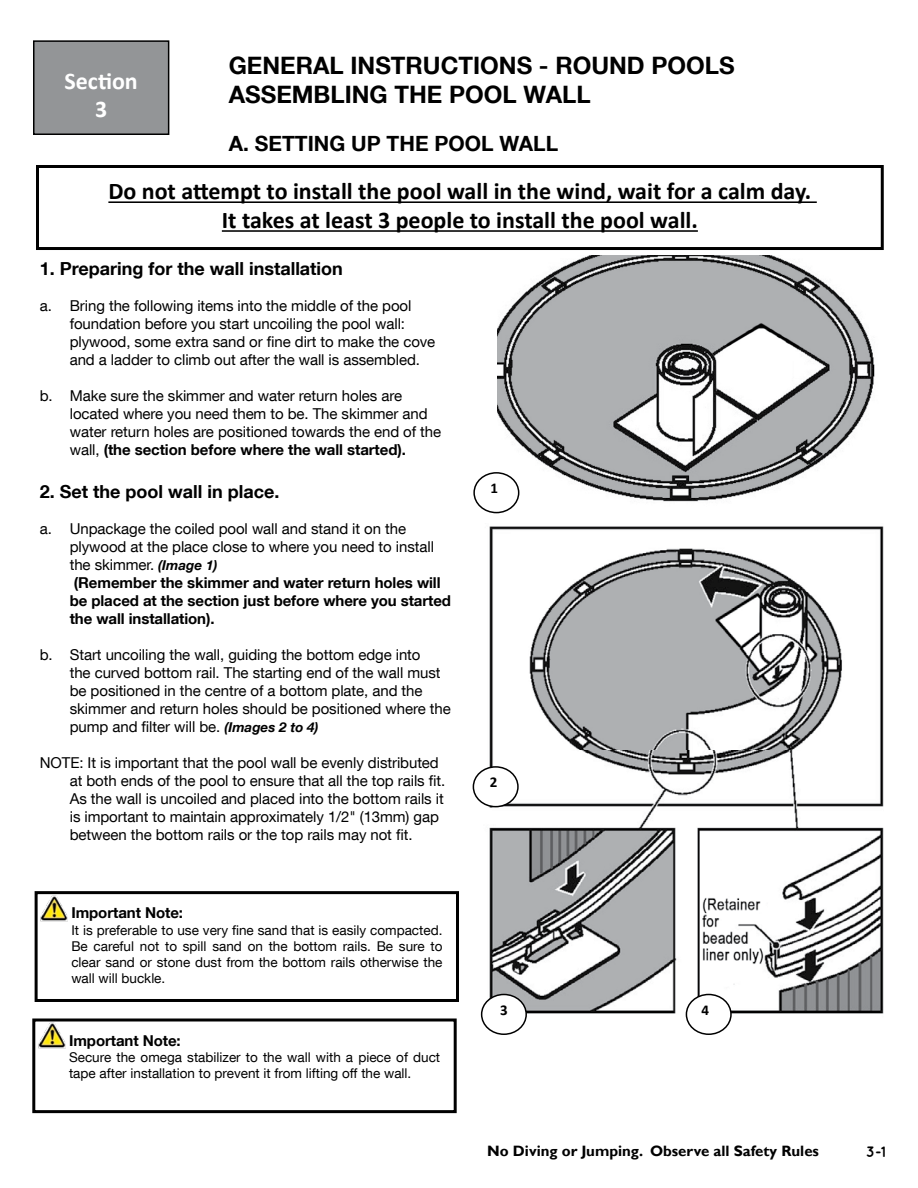
<style>
.page{position:relative;width:918px;height:1188px;background:#fff}
.page>*{position:absolute;margin:0;border:0;box-sizing:border-box;transform-origin:0 0}
.t1{font:700 24px/28.8px "Calibri";color:#000;text-align:center}
.t2{font:700 24px/28.8px "Helvetica Neue LT Com";color:#000}
.t3{font:700 24px/28.8px "Calibri";color:#fff;text-align:center}
.t4{font:700 21px "Helvetica Neue LT Com";color:#000}
.t5{font:700 18px "Helvetica Neue LT Com";color:#000}
.t6{font:15px/18px "Helvetica Neue LT Com";letter-spacing:-.005em;color:#000}
.t7{font:700 15px/18px "Helvetica Neue LT Com";letter-spacing:-.005em;color:#000}
.t8{font:700 15px "Gill Sans";color:#000}
.t9{font:700 15px "Calibri";color:#000}
.t10{font:700 15px "Quicksand";color:#000}
.t11{font:13.5px/16.2px "Helvetica Neue LT Com";color:#000}
.s1{font-weight:700}
.s2{font-weight:400}
.s3{font-style:italic;font-size:13.5px}
.s4{font-weight:700;font-style:italic;font-size:13.5px}
</style>
<div class="page">
<div style="left:34px;top:41px;width:135px;height:93px;background:#939597"></div>
<div style="left:33px;top:40px;width:136px;height:95px;border:2px solid #000"></div>
<hr style="left:108px;top:201px;width:709px;height:2px;background:#000">
<hr style="left:222px;top:230px;width:476px;height:2px;background:#000">
<div style="left:36px;top:165px;width:848px;height:85px;border:3px solid #000"></div>
<img style="left:483px;top:526px;width:400px;height:497px">
<img style="left:497px;top:255px;width:378px;height:258px">
<div style="left:474px;top:473px;width:45px;height:40px;background:#fff;border-radius:50%"></div>
<div style="left:473px;top:472px;width:46px;height:41px;border:2px solid #000;border-radius:50%"></div>
<div style="left:473px;top:767px;width:45px;height:40px;background:#fff;border-radius:50%"></div>
<div style="left:473px;top:766px;width:46px;height:41px;border:2px solid #000;border-radius:50%"></div>
<div style="left:32px;top:1018px;width:425px;height:95px;border:3px solid #000"></div>
<img style="left:35px;top:1018px;width:34px;height:35px">
<img style="left:512px;top:533px;width:348px;height:217px">
<div style="left:482px;top:994px;width:44px;height:40px;background:#fff;border-radius:50%"></div>
<div style="left:481px;top:994px;width:46px;height:41px;border:2px solid #000;border-radius:50%"></div>
<div style="left:686px;top:994px;width:45px;height:40px;background:#fff;border-radius:50%"></div>
<div style="left:686px;top:994px;width:46px;height:41px;border:2px solid #000;border-radius:50%"></div>
<div style="left:35px;top:891px;width:424px;height:111px;border:3px solid #000"></div>
<img style="left:37px;top:891px;width:35px;height:35px">
<h1 class="t3" style="left:65px;top:66px;width:75px">Section<br>3</h1>
<h1 class="t2" style="left:229px;top:50px;width:507px">GENERAL INSTRUCTIONS - ROUND POOLS<br>ASSEMBLING THE POOL WALL</h1>
<h2 class="t4" style="left:229px;top:130px;width:331px">A. SETTING UP THE POOL WALL</h2>
<h1 class="t1" style="left:108px;top:177px;width:704px">Do not attempt to install the pool wall in the wind, wait for a calm day.<br>It takes at least 3 people to install the pool wall.</h1>
<p class="t5" style="left:40px;top:257px;width:305px">1. Preparing for the wall installation</p>
<p class="t6" style="left:70px;top:296px;width:367px;text-indent:-30px">a. Bring the following items into the middle of the pool foundation before you start uncoiling the pool wall: plywood, some extra sand or fine dirt to make the cove and a ladder to climb out after the wall is assembled.</p>
<p class="t6" style="left:70px;top:386px;width:373px;text-indent:-30px">b. Make sure the skimmer and water return holes are located where you need them to be. The skimmer and water return holes are positioned towards the end of the wall, <span class="s1">(the section before where the wall started).</span></p>
<p class="t5" style="left:40px;top:480px;width:241px">2. Set the pool wall in place.</p>
<p class="t7" style="left:70px;top:519px;width:383px;text-indent:-30px"><span class="s2">a. Unpackage the coiled pool wall and stand it on the plywood at the place close to where you need to install the skimmer.</span> <span class="s3">(Image 1)<br></span>(Remember the skimmer and water return holes will be placed at the section just before where you started the wall installation).</p>
<p class="t6" style="left:70px;top:645px;width:383px;text-indent:-30px">b. Start uncoiling the wall, guiding the bottom edge into<br>the curved bottom rail. The starting end of the wall must be positioned in the centre of a bottom plate, and the skimmer and return holes should be positioned where the pump and filter will be. <span class="s4">(Images 2 to 4)</span></p>
<p class="t6" style="left:70px;top:753px;width:377px;text-indent:-30px">NOTE: It is important that the pool wall be evenly distributed at both ends of the pool to ensure that all the top rails fit.<br>As the wall is uncoiled and placed into the bottom rails it is important to maintain approximately 1/2" (13mm) gap between the bottom rails or the top rails may not fit.</p>
<p class="t7" style="left:71px;top:904px;width:113px">Important Note:</p>
<p class="t11" style="left:71px;top:921px;width:373px;text-align:justify">It is preferable to use very fine sand that is easily compacted.<br>Be careful not to spill sand on the bottom rails. Be sure to clear sand or stone dust from the bottom rails otherwise the wall will buckle.</p>
<p class="t7" style="left:69px;top:1031px;width:113px">Important Note:</p>
<p class="t11" style="left:69px;top:1049px;width:373px">Secure the omega stabilizer to the wall with a piece of duct tape after installation to prevent it from lifting off the wall.</p>
<p class="t9" style="left:491px;top:479px;width:9px">1</p>
<p class="t9" style="left:490px;top:773px;width:9px">2</p>
<p class="t9" style="left:500px;top:1000px;width:9px">3</p>
<p class="t9" style="left:701px;top:1000px;width:9px">4</p>
<p class="t8" style="left:487px;top:1142px;width:333px">No Diving or Jumping. Observe all Safety Rules</p>
<p class="t10" style="left:866px;top:1143px;width:21px">3-1</p>
</div>
